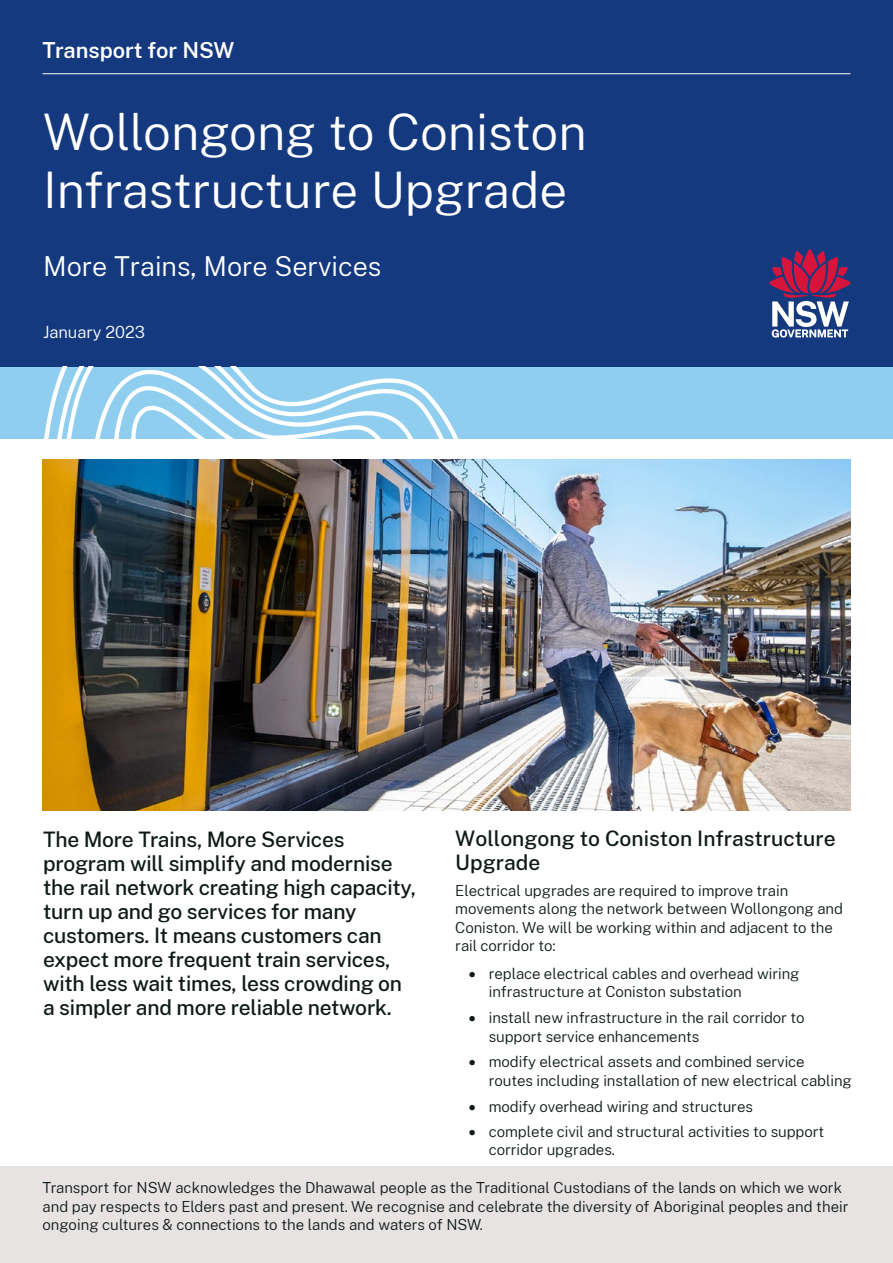
<style>
.page{position:relative;width:893px;height:1263px;background:#fff}
.page>*{position:absolute;margin:0;border:0;box-sizing:border-box;transform-origin:0 0}
.t1{font:300 49.5px/58.5px "Public Sans NSW";color:#fff}
.t2{font:300 27px "Public Sans NSW";color:#fff}
.t3{font:600 21.75px "Public Sans NSW";color:#fff}
.t4{font:500 21px/24px "Public Sans NSW";letter-spacing:-.01em;color:#0f1a18}
.t5{font:300 16.5px "Public Sans NSW";color:#fff}
.t6{font:300 15px/18.3px "Public Sans NSW";letter-spacing:-.005em;color:#0f1a18}
</style>
<div class="page">
<div style="left:0;top:0;width:893px;height:370px;background:#15397f"></div>
<div style="left:0;top:367px;width:893px;height:71px;background:#90cef0"></div>
<svg style="left:44px;top:367px;width:414px;height:71px"></svg>
<hr style="left:43px;top:73px;width:807px;height:1px;background:#fff">
<div style="left:0;top:1166px;width:893px;height:97px;background:#e7e3e2"></div>
<svg style="left:769px;top:249px;width:81px;height:88px"></svg>
<img style="left:43px;top:460px;width:807px;height:351px">
<p class="t3" style="left:43px;top:34px;width:193px">Transport for NSW</p>
<h1 class="t1" style="left:43px;top:100px;width:545px">Wollongong to Coniston<br>Infrastructure Upgrade</h1>
<h1 class="t2" style="left:43px;top:246px;width:340px">More Trains, More Services</h1>
<h1 class="t5" style="left:43px;top:319px;width:104px">January 2023</h1>
<p class="t4" style="left:43px;top:826px;width:374px">The More Trains, More Services program will simplify and modernise the rail network creating high capacity, turn up and go services for many customers. It means customers can expect more frequent train services, with less wait times, less crowding on a simpler and more reliable network.</p>
<h2 class="t4" style="left:455px;top:825px;width:382px">Wollongong to Coniston Infrastructure<br>Upgrade</h2>
<p class="t6" style="left:455px;top:880px;width:389px">Electrical upgrades are required to improve train movements along the network between Wollongong and Coniston. We will be working within and adjacent to the rail corridor to:</p>
<p class="t6" style="left:489px;top:963px;width:312px;text-indent:-20px">• replace electrical cables and overhead wiring infrastructure at Coniston substation</p>
<p class="t6" style="left:489px;top:1008px;width:317px;text-indent:-20px">• install new infrastructure in the rail corridor to support service enhancements</p>
<p class="t6" style="left:489px;top:1052px;width:365px;text-indent:-20px">• modify electrical assets and combined service routes including installation of new electrical cabling</p>
<p class="t6" style="left:469px;top:1096px;width:286px">• modify overhead wiring and structures</p>
<p class="t6" style="left:489px;top:1121px;width:337px;text-indent:-20px">• complete civil and structural activities to support corridor upgrades.</p>
<p class="t6" style="left:43px;top:1177px;width:808px">Transport for NSW acknowledges the Dhawawal people as the Traditional Custodians of the lands on which we work and pay respects to Elders past and present. We recognise and celebrate the diversity of Aboriginal peoples and their ongoing cultures &amp; connections to the lands and waters of NSW.</p>
</div>
